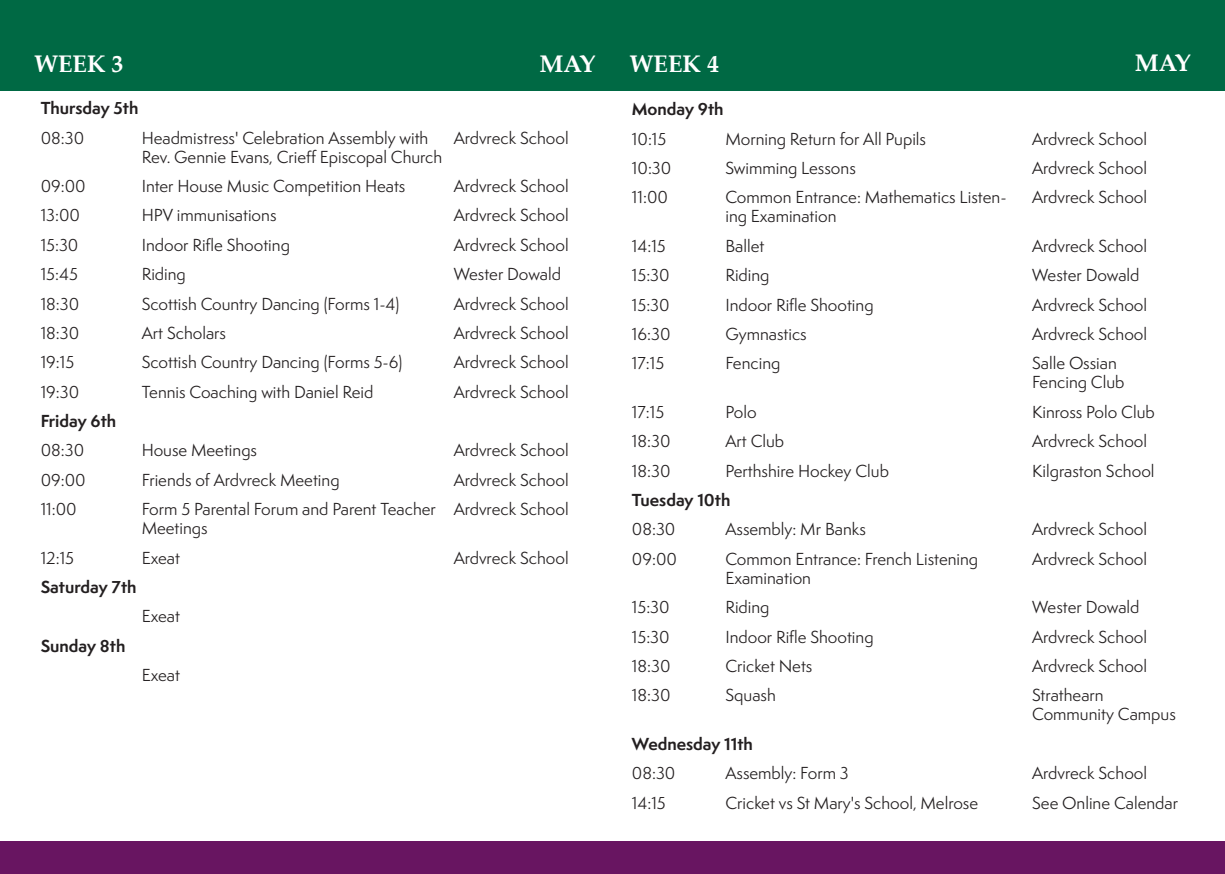
<style>
.page{position:relative;width:1225px;height:874px;background:#fff}
.page>*{position:absolute;margin:0;border:0;box-sizing:border-box;transform-origin:0 0}
.t1{font:700 24px "Palatino Linotype";color:#fff}
.t2{font:16px/19.2px "Semplicita Pro";color:#231f20}
.t3{font:700 16px "Semplicita Pro";color:#231f20}
</style>
<div class="page">
<div style="left:0;top:841px;width:1225px;height:32px;background:#681561"></div>
<div style="left:0;top:0;width:1225px;height:91px;background:#006944"></div>
<p class="t1" style="left:34px;top:47px;width:91px">WEEK 3</p>
<p class="t1" style="left:539px;top:47px;width:58px">MAY</p>
<p class="t1" style="left:629px;top:47px;width:91px">WEEK 4</p>
<p class="t1" style="left:1135px;top:46px;width:58px">MAY</p>
<p class="t3" style="left:41px;top:96px;width:99px">Thursday 5th</p>
<p class="t2" style="left:41px;top:128px;width:45px">08:30</p>
<p class="t2" style="left:142px;top:128px;width:302px">Headmistress' Celebration Assembly with<br>Rev. Gennie Evans, Crieff Episcopal Church</p>
<p class="t2" style="left:454px;top:128px;width:116px">Ardvreck School</p>
<p class="t2" style="left:41px;top:176px;width:47px">09:00</p>
<p class="t2" style="left:142px;top:176px;width:265px">Inter House Music Competition Heats</p>
<p class="t2" style="left:454px;top:176px;width:116px">Ardvreck School</p>
<p class="t2" style="left:41px;top:205px;width:41px">13:00</p>
<p class="t2" style="left:142px;top:205px;width:136px">HPV immunisations</p>
<p class="t2" style="left:454px;top:205px;width:116px">Ardvreck School</p>
<p class="t2" style="left:41px;top:235px;width:39px">15:30</p>
<p class="t2" style="left:142px;top:235px;width:150px">Indoor Rifle Shooting</p>
<p class="t2" style="left:454px;top:235px;width:116px">Ardvreck School</p>
<p class="t2" style="left:41px;top:264px;width:39px">15:45</p>
<p class="t2" style="left:142px;top:264px;width:46px">Riding</p>
<p class="t2" style="left:454px;top:264px;width:109px">Wester Dowald</p>
<p class="t2" style="left:41px;top:293px;width:40px">18:30</p>
<p class="t2" style="left:142px;top:293px;width:259px">Scottish Country Dancing (Forms 1-4)</p>
<p class="t2" style="left:454px;top:293px;width:116px">Ardvreck School</p>
<p class="t2" style="left:41px;top:323px;width:40px">18:30</p>
<p class="t2" style="left:142px;top:323px;width:86px">Art Scholars</p>
<p class="t2" style="left:454px;top:323px;width:116px">Ardvreck School</p>
<p class="t2" style="left:41px;top:352px;width:35px">19:15</p>
<p class="t2" style="left:142px;top:352px;width:262px">Scottish Country Dancing (Forms 5-6)</p>
<p class="t2" style="left:454px;top:352px;width:116px">Ardvreck School</p>
<p class="t2" style="left:41px;top:381px;width:40px">19:30</p>
<p class="t2" style="left:142px;top:381px;width:233px">Tennis Coaching with Daniel Reid</p>
<p class="t2" style="left:454px;top:381px;width:116px">Ardvreck School</p>
<p class="t3" style="left:41px;top:409px;width:77px">Friday 6th</p>
<p class="t2" style="left:41px;top:440px;width:45px">08:30</p>
<p class="t2" style="left:142px;top:440px;width:117px">House Meetings</p>
<p class="t2" style="left:454px;top:440px;width:116px">Ardvreck School</p>
<p class="t2" style="left:41px;top:469px;width:47px">09:00</p>
<p class="t2" style="left:142px;top:469px;width:199px">Friends of Ardvreck Meeting</p>
<p class="t2" style="left:454px;top:469px;width:116px">Ardvreck School</p>
<p class="t2" style="left:41px;top:499px;width:38px">11:00</p>
<p class="t2" style="left:142px;top:499px;width:296px">Form 5 Parental Forum and Parent Teacher<br>Meetings</p>
<p class="t2" style="left:454px;top:499px;width:116px">Ardvreck School</p>
<p class="t2" style="left:41px;top:547px;width:35px">12:15</p>
<p class="t2" style="left:142px;top:547px;width:40px">Exeat</p>
<p class="t2" style="left:454px;top:547px;width:116px">Ardvreck School</p>
<p class="t3" style="left:41px;top:574px;width:97px">Saturday 7th</p>
<p class="t2" style="left:142px;top:606px;width:40px">Exeat</p>
<p class="t3" style="left:41px;top:633px;width:86px">Sunday 8th</p>
<p class="t2" style="left:142px;top:664px;width:40px">Exeat</p>
<p class="t3" style="left:632px;top:97px;width:93px">Monday 9th</p>
<p class="t2" style="left:632px;top:129px;width:36px">10:15</p>
<p class="t2" style="left:725px;top:129px;width:202px">Morning Return for All Pupils</p>
<p class="t2" style="left:1032px;top:129px;width:116px">Ardvreck School</p>
<p class="t2" style="left:632px;top:158px;width:41px">10:30</p>
<p class="t2" style="left:725px;top:158px;width:132px">Swimming Lessons</p>
<p class="t2" style="left:1032px;top:158px;width:116px">Ardvreck School</p>
<p class="t2" style="left:632px;top:187px;width:38px">11:00</p>
<p class="t2" style="left:725px;top:187px;width:283px">Common Entrance: Mathematics Listen&shy;ing Examination</p>
<p class="t2" style="left:1032px;top:187px;width:116px">Ardvreck School</p>
<p class="t2" style="left:632px;top:236px;width:35px">14:15</p>
<p class="t2" style="left:725px;top:236px;width:41px">Ballet</p>
<p class="t2" style="left:1032px;top:236px;width:116px">Ardvreck School</p>
<p class="t2" style="left:632px;top:265px;width:39px">15:30</p>
<p class="t2" style="left:725px;top:265px;width:46px">Riding</p>
<p class="t2" style="left:1032px;top:265px;width:109px">Wester Dowald</p>
<p class="t2" style="left:632px;top:294px;width:39px">15:30</p>
<p class="t2" style="left:725px;top:294px;width:150px">Indoor Rifle Shooting</p>
<p class="t2" style="left:1032px;top:294px;width:116px">Ardvreck School</p>
<p class="t2" style="left:632px;top:324px;width:40px">16:30</p>
<p class="t2" style="left:725px;top:324px;width:83px">Gymnastics</p>
<p class="t2" style="left:1032px;top:324px;width:116px">Ardvreck School</p>
<p class="t2" style="left:632px;top:353px;width:34px">17:15</p>
<p class="t2" style="left:725px;top:353px;width:56px">Fencing</p>
<p class="t2" style="left:1032px;top:353px;width:86px">Salle Ossian</p>
<p class="t2" style="left:1032px;top:372px;width:94px">Fencing Club</p>
<p class="t2" style="left:632px;top:402px;width:34px">17:15</p>
<p class="t2" style="left:725px;top:402px;width:33px">Polo</p>
<p class="t2" style="left:1032px;top:402px;width:124px">Kinross Polo Club</p>
<p class="t2" style="left:632px;top:431px;width:40px">18:30</p>
<p class="t2" style="left:725px;top:431px;width:60px">Art Club</p>
<p class="t2" style="left:1032px;top:431px;width:116px">Ardvreck School</p>
<p class="t2" style="left:632px;top:460px;width:40px">18:30</p>
<p class="t2" style="left:725px;top:460px;width:165px">Perthshire Hockey Club</p>
<p class="t2" style="left:1032px;top:460px;width:124px">Kilgraston School</p>
<p class="t3" style="left:632px;top:487px;width:100px">Tuesday 10th</p>
<p class="t2" style="left:632px;top:519px;width:45px">08:30</p>
<p class="t2" style="left:725px;top:519px;width:142px">Assembly: Mr Banks</p>
<p class="t2" style="left:1032px;top:519px;width:116px">Ardvreck School</p>
<p class="t2" style="left:632px;top:548px;width:47px">09:00</p>
<p class="t2" style="left:725px;top:548px;width:254px">Common Entrance: French Listening</p>
<p class="t2" style="left:725px;top:567px;width:87px">Examination</p>
<p class="t2" style="left:1032px;top:548px;width:116px">Ardvreck School</p>
<p class="t2" style="left:632px;top:597px;width:39px">15:30</p>
<p class="t2" style="left:725px;top:597px;width:46px">Riding</p>
<p class="t2" style="left:1032px;top:597px;width:109px">Wester Dowald</p>
<p class="t2" style="left:632px;top:626px;width:39px">15:30</p>
<p class="t2" style="left:725px;top:626px;width:150px">Indoor Rifle Shooting</p>
<p class="t2" style="left:1032px;top:626px;width:116px">Ardvreck School</p>
<p class="t2" style="left:632px;top:655px;width:40px">18:30</p>
<p class="t2" style="left:725px;top:655px;width:88px">Cricket Nets</p>
<p class="t2" style="left:1032px;top:655px;width:116px">Ardvreck School</p>
<p class="t2" style="left:632px;top:685px;width:40px">18:30</p>
<p class="t2" style="left:725px;top:685px;width:52px">Squash</p>
<p class="t2" style="left:1032px;top:685px;width:73px">Strathearn</p>
<p class="t2" style="left:1032px;top:704px;width:145px">Community Campus</p>
<p class="t3" style="left:632px;top:731px;width:122px">Wednesday 11th</p>
<p class="t2" style="left:632px;top:763px;width:45px">08:30</p>
<p class="t2" style="left:725px;top:763px;width:125px">Assembly: Form 3</p>
<p class="t2" style="left:1032px;top:763px;width:116px">Ardvreck School</p>
<p class="t2" style="left:632px;top:792px;width:35px">14:15</p>
<p class="t2" style="left:725px;top:792px;width:254px">Cricket vs St Mary's School, Melrose</p>
<p class="t2" style="left:1032px;top:792px;width:147px">See Online Calendar</p>
</div>
